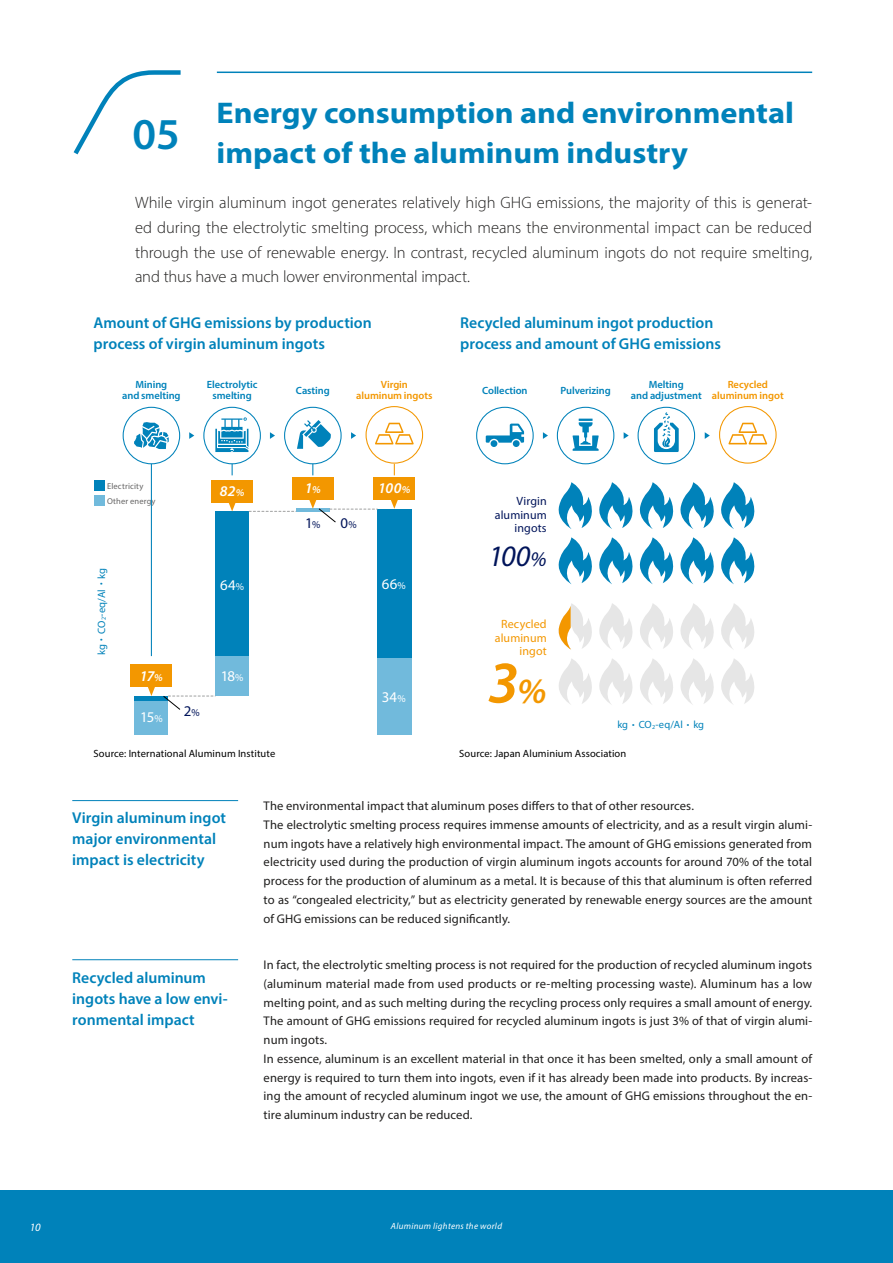
<style>
.page{position:relative;width:893px;height:1263px;background:#fff}
.page>*{position:absolute;margin:0;border:0;box-sizing:border-box;transform-origin:0 0}
.t1{font:italic 600 59.55px "Myriad Pro";color:#f39700}
.t2{font:600 44.25px "Myriad Pro";color:#0082ba}
.t3{font:700 30px/40.5px "Myriad Pro";color:#0082ba;scale:1.08 1}
.t4{font:italic 29.7px "Myriad Pro";color:#00145a}
.t5{font:300 16.5px/24.8px "Myriad Pro";letter-spacing:-.01em;color:#1f1e1d;text-align:justify}
.t6{font:600 15.75px/21px "Myriad Pro";color:#0082ba}
.t7{font:14.85px "Myriad Pro";letter-spacing:.005em;color:#fff}
.t8{font:italic 600 14.85px "Myriad Pro";letter-spacing:-.005em;color:#fff}
.t9{font:14.85px "Myriad Pro";color:#00145a}
.t10{font:12.6px/18.8px "Myriad Pro";letter-spacing:.005em;color:#1f1e1d}
.t11{font:12px/13.5px "Myriad Pro";letter-spacing:.005em;color:#f39700;text-align:right}
.t12{font:12px/13.5px "Myriad Pro";letter-spacing:.005em;color:#00145a;text-align:right}
.t13{font:italic 11.25px "Myriad Pro";color:#fff}
.t14{font:10.65px "Myriad Pro";letter-spacing:-.01em;color:#0082ba}
.t15{font:600 10.5px/10.9px "Myriad Pro";letter-spacing:-.005em;color:#0082ba;text-align:center}
.t16{font:10.5px "Myriad Pro";letter-spacing:.01em;color:#000}
.t17{font:600 10.5px/10.9px "Myriad Pro";letter-spacing:-.005em;color:#f39700;text-align:center}
.t18{font:10.5px "Myriad Pro";color:#0082ba}
.t19{font:italic 9px "Myriad Pro";letter-spacing:.035em;color:#fff}
.t20{font:8.55px/15px "Myriad Pro";letter-spacing:.02em;color:#656464}
.s1{font-size:10.35px}
.s2{font-family:"Axis Pro N";font-weight:500}
.s3{font-size:6.15px}
.s4{font-size:20.85px}
.s5{font-size:35.7px}
</style>
<div class="page">
<div style="left:0;top:1191px;width:893px;height:72px;background:#0082ba"></div>
<hr style="left:217px;top:72px;width:595px;height:1px;background:#0082ba">
<svg style="left:73px;top:70px;width:108px;height:85px"></svg>
<hr style="left:72px;top:959px;width:166px;height:1px;background:#0082ba">
<hr style="left:72px;top:800px;width:166px;height:1px;background:#0082ba">
<div style="left:94px;top:480px;width:10px;height:11px;background:#0082ba"></div>
<div style="left:94px;top:495px;width:10px;height:11px;background:#71badc"></div>
<div style="left:134px;top:701px;width:34px;height:34px;background:#71badc"></div>
<div style="left:134px;top:696px;width:34px;height:5px;background:#0082ba"></div>
<hr style="left:296px;top:509px;width:34px;height:3px;background:#71badc">
<div style="left:215px;top:656px;width:34px;height:40px;background:#71badc"></div>
<div style="left:215px;top:511px;width:34px;height:145px;background:#0082ba"></div>
<div style="left:377px;top:657px;width:34px;height:78px;background:#71badc"></div>
<div style="left:377px;top:509px;width:34px;height:148px;background:#0082ba"></div>
<svg style="left:249px;top:511px;width:47px;height:1px"></svg>
<svg style="left:163px;top:696px;width:51px;height:14px"></svg>
<svg style="left:558px;top:482px;width:197px;height:47px"></svg>
<svg style="left:558px;top:537px;width:197px;height:47px"></svg>
<div style="left:131px;top:665px;width:41px;height:22px;background:#f39700"></div>
<svg style="left:148px;top:687px;width:7px;height:9px"></svg>
<div style="left:212px;top:480px;width:41px;height:22px;background:#f39700"></div>
<svg style="left:228px;top:502px;width:9px;height:9px"></svg>
<div style="left:292px;top:477px;width:41px;height:23px;background:#f39700"></div>
<svg style="left:308px;top:497px;width:69px;height:26px"></svg>
<div style="left:374px;top:477px;width:41px;height:23px;background:#f39700"></div>
<svg style="left:391px;top:500px;width:7px;height:9px"></svg>
<div style="left:557px;top:407px;width:57px;height:57px;border:1px solid #0082ba;border-radius:50%"></div>
<div style="left:638px;top:407px;width:57px;height:57px;border:1px solid #0082ba;border-radius:50%"></div>
<div style="left:719px;top:406px;width:58px;height:58px;border:1px solid #f39700;border-radius:50%"></div>
<div style="left:476px;top:407px;width:58px;height:57px;border:1px solid #0082ba;border-radius:50%"></div>
<svg style="left:486px;top:424px;width:38px;height:19px"></svg>
<div style="left:513px;top:440px;width:7px;height:7px;background:#0082ba;border-radius:50%"></div>
<div style="left:491px;top:440px;width:6px;height:7px;background:#0082ba;border-radius:50%"></div>
<div style="left:203px;top:407px;width:58px;height:57px;border:1px solid #0082ba;border-radius:50%"></div>
<div style="left:284px;top:407px;width:58px;height:57px;border:1px solid #0082ba;border-radius:50%"></div>
<div style="left:366px;top:406px;width:57px;height:58px;border:1px solid #f39700;border-radius:50%"></div>
<svg style="left:297px;top:420px;width:34px;height:29px"></svg>
<div style="left:123px;top:407px;width:57px;height:57px;border:1px solid #0082ba;border-radius:50%"></div>
<svg style="left:189px;top:432px;width:5px;height:7px"></svg>
<svg style="left:270px;top:432px;width:5px;height:7px"></svg>
<svg style="left:351px;top:432px;width:5px;height:7px"></svg>
<svg style="left:543px;top:432px;width:5px;height:7px"></svg>
<svg style="left:624px;top:432px;width:5px;height:7px"></svg>
<svg style="left:705px;top:432px;width:5px;height:7px"></svg>
<svg style="left:572px;top:419px;width:27px;height:32px"></svg>
<svg style="left:654px;top:412px;width:25px;height:40px"></svg>
<svg style="left:559px;top:658px;width:195px;height:47px"></svg>
<svg style="left:558px;top:603px;width:196px;height:47px"></svg>
<svg style="left:134px;top:422px;width:35px;height:27px"></svg>
<hr style="left:151px;top:464px;width:1px;height:192px;background:#0082ba">
<svg style="left:375px;top:423px;width:39px;height:21px"></svg>
<svg style="left:728px;top:423px;width:39px;height:21px"></svg>
<svg style="left:215px;top:417px;width:34px;height:35px"></svg>
<hr style="left:218px;top:445px;width:28px;height:2px;background:#0082ba">
<h2 class="t2" style="left:133px;top:106px;width:49px">05</h2>
<h3 class="t3" style="left:217px;top:91px;width:536px">Energy consumption and environmental impact of the aluminum industry</h3>
<p class="t5" style="left:135px;top:190px;width:679px">While virgin aluminum ingot generates relatively high GHG emissions, the majority of this is generat&shy;ed during the electrolytic smelting process, which means the environmental impact can be reduced through the use of renewable energy. In contrast, recycled aluminum ingots do not require smelting, and thus have a much lower environmental impact.</p>
<p class="t6" style="left:94px;top:312px;width:280px">Amount of GHG emissions by production process of virgin aluminum ingots</p>
<p class="t6" style="left:460px;top:312px;width:262px">Recycled aluminum ingot production process and amount of GHG emissions</p>
<p class="t15" style="left:122px;top:379px;width:60px">Mining<br>and smelting</p>
<p class="t15" style="left:207px;top:379px;width:52px">Electrolytic smelting</p>
<p class="t15" style="left:296px;top:384px;width:35px">Casting</p>
<p class="t17" style="left:356px;top:379px;width:78px">Virgin<br>aluminum ingots</p>
<p class="t15" style="left:482px;top:385px;width:47px">Collection</p>
<p class="t15" style="left:560px;top:385px;width:52px">Pulverizing</p>
<p class="t15" style="left:631px;top:379px;width:72px">Melting<br>and adjustment</p>
<p class="t17" style="left:712px;top:379px;width:73px">Recycled aluminum ingot</p>
<p class="t20" style="left:107px;top:479px;width:50px">Electricity<br>Other energy</p>
<p class="t8" style="left:220px;top:482px;width:26px">82<span class="s1">%</span></p>
<p class="t8" style="left:305px;top:479px;width:17px">1<span class="s1">%</span></p>
<p class="t8" style="left:378px;top:479px;width:34px">100<span class="s1">%</span></p>
<p class="t9" style="left:305px;top:514px;width:17px">1<span class="s1">%</span></p>
<p class="t9" style="left:340px;top:514px;width:18px">0<span class="s1">%</span></p>
<p class="t14" style="left:95px;top:655px;width:89px;rotate:-90deg">kg<span class="s2">・</span>CO<span class="s3">2</span>-eq/Al<span class="s2">・</span>kg</p>
<p class="t7" style="left:220px;top:576px;width:26px">64<span class="s1">%</span></p>
<p class="t7" style="left:382px;top:575px;width:25px">66<span class="s1">%</span></p>
<p class="t8" style="left:140px;top:666px;width:24px">17<span class="s1">%</span></p>
<p class="t7" style="left:221px;top:667px;width:24px">18<span class="s1">%</span></p>
<p class="t7" style="left:382px;top:688px;width:25px">34<span class="s1">%</span></p>
<p class="t7" style="left:140px;top:708px;width:24px">15<span class="s1">%</span></p>
<p class="t9" style="left:184px;top:702px;width:17px">2<span class="s1">%</span></p>
<p class="t16" style="left:94px;top:747px;width:183px">Source: International Aluminum Institute</p>
<p class="t12" style="left:495px;top:494px;width:53px">Virgin aluminum ingots</p>
<h3 class="t4" style="left:488px;top:537px;width:60px">100<span class="s4">%</span></h3>
<p class="t11" style="left:495px;top:617px;width:53px">Recycled aluminum ingot</p>
<h1 class="t1" style="left:488px;top:645px;width:60px">3<span class="s5">%</span></h1>
<p class="t18" style="left:617px;top:718px;width:88px">kg<span class="s2">・</span>CO<span class="s3">2</span>-eq/Al<span class="s2">・</span>kg</p>
<p class="t16" style="left:459px;top:747px;width:169px">Source: Japan Aluminium Association</p>
<p class="t6" style="left:72px;top:807px;width:155px">Virgin aluminum ingot major environmental impact is electricity</p>
<p class="t10" style="left:264px;top:796px;width:550px">The environmental impact that aluminum poses differs to that of other resources.<br>The electrolytic smelting process requires immense amounts of electricity, and as a result virgin alumi&shy;num ingots have a relatively high environmental impact. The amount of GHG emissions generated from electricity used during the production of virgin aluminum ingots accounts for around 70% of the total process for the production of aluminum as a metal. It is because of this that aluminum is often referred to as “congealed electricity,” but as electricity generated by renewable energy sources are the amount of GHG emissions can be reduced significantly.</p>
<p class="t6" style="left:72px;top:966px;width:157px">Recycled aluminum ingots have a low envi&shy;ronmental impact</p>
<p class="t10" style="left:264px;top:955px;width:550px">In fact, the electrolytic smelting process is not required for the production of recycled aluminum ingots (aluminum material made from used products or re-melting processing waste). Aluminum has a low melting point, and as such melting during the recycling process only requires a small amount of energy.<br>The amount of GHG emissions required for recycled aluminum ingots is just 3% of that of virgin alumi&shy;num ingots.<br>In essence, aluminum is an excellent material in that once it has been smelted, only a small amount of energy is required to turn them into ingots, even if it has already been made into products. By increas&shy;ing the amount of recycled aluminum ingot we use, the amount of GHG emissions throughout the en&shy;tire aluminum industry can be reduced.</p>
<p class="t13" style="left:30px;top:1221px;width:13px">10</p>
<p class="t19" style="left:391px;top:1221px;width:113px">Aluminum lightens the world</p>
</div>
